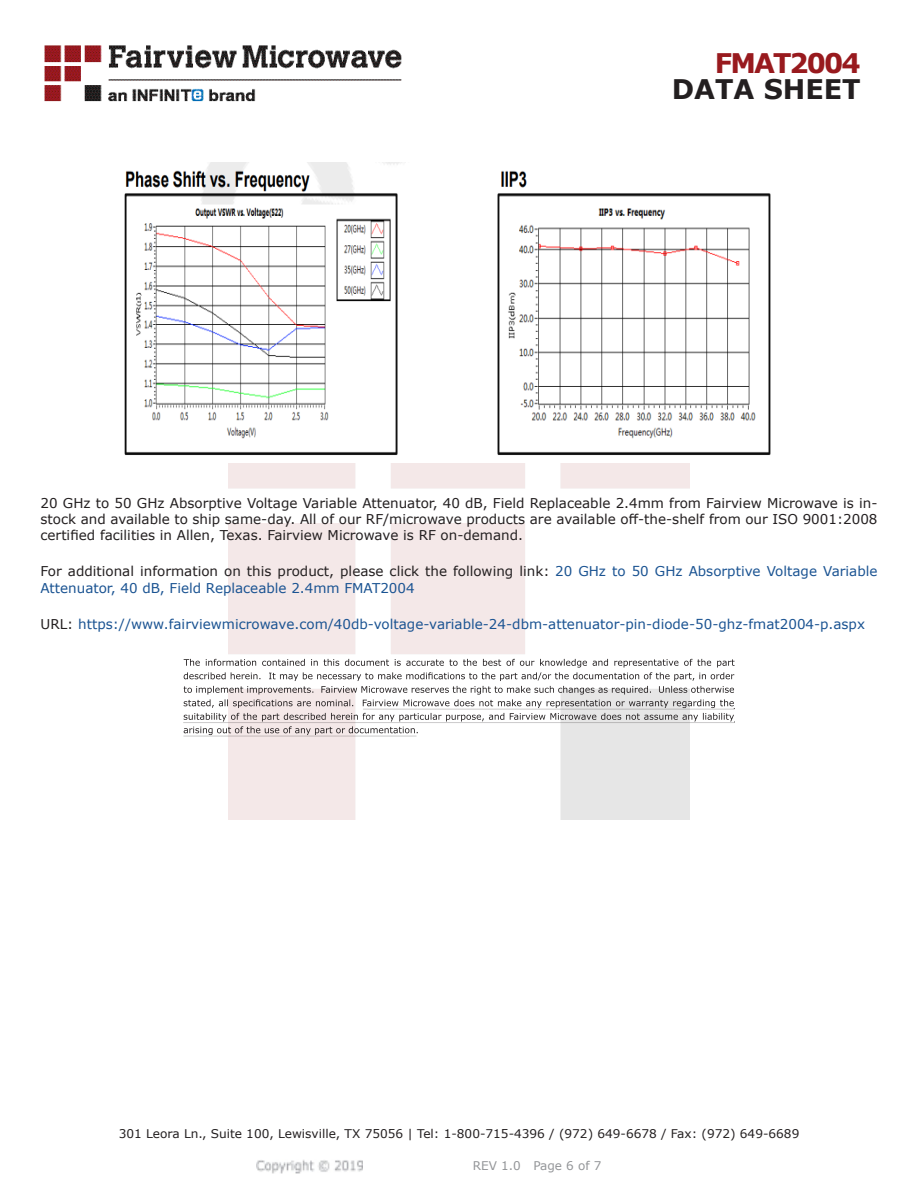
<style>
.page{position:relative;width:918px;height:1188px;background:#fff}
.page>*{position:absolute;margin:0;border:0;box-sizing:border-box;transform-origin:0 0}
.t1{font:700 27px "Verdana";color:#231f20}
.FM{font:700 27px "Verdana";letter-spacing:-.07em;color:#981a1e}
.Web_Description_Para{font:13.5px/16.2px "Verdana";color:#231f20;text-align:justify}
.Web_Description_Para-2{font:13.5px/16.2px "Verdana";color:#1a5392}
.URL_para{font:13.5px "Verdana";color:#1a5392}
.t2{font:12px "Verdana";color:#231f20}
.REV_Info{font:12px "Verdana";color:#939598}
.s1{color:#231f20}
</style>
<div class="page">
<img style="left:256px;top:1160px;width:107px;height:14px">
<img style="left:44px;top:45px;width:358px;height:57px">
<img style="left:124px;top:162px;width:647px;height:294px">
<svg style="left:184px;top:659px;width:551px;height:76px"></svg>
<hr style="left:363px;top:709px;width:372px;height:1px;background:#231f20">
<hr style="left:183px;top:722px;width:551px;height:1px;background:#231f20">
<hr style="left:183px;top:736px;width:234px;height:1px;background:#231f20">
<p class="FM" style="left:715px;top:44px;width:148px">FMAT2004</p>
<p class="t1" style="left:672px;top:70px;width:191px">DATA SHEET</p>
<p class="Web_Description_Para" style="left:40px;top:494px;width:839px">20 GHz to 50 GHz Absorptive Voltage Variable Attenuator, 40 dB, Field Replaceable 2.4mm from Fairview Microwave is in&shy;stock and available to ship same-day. All of our RF/microwave products are available off-the-shelf from our ISO 9001:2008 certified facilities in Allen, Texas. Fairview Microwave is RF on-demand.</p>
<p class="Web_Description_Para-2" style="left:40px;top:563px;width:839px"><span class="s1">For additional information on this product, please click the following link:</span> 20 GHz to 50 GHz Absorptive Voltage Variable<br>Attenuator, 40 dB, Field Replaceable 2.4mm FMAT2004</p>
<p class="URL_para" style="left:40px;top:615px;width:826px"><span class="s1">URL:</span> https://www.fairviewmicrowave.com/40db-voltage-variable-24-dbm-attenuator-pin-diode-50-ghz-fmat2004-p.aspx</p>
<p class="t2" style="left:119px;top:1125px;width:682px">301 Leora Ln., Suite 100, Lewisville, TX 75056 | Tel: 1-800-715-4396 / (972) 649-6678 / Fax: (972) 649-6689</p>
<p class="REV_Info" style="left:473px;top:1157px;width:130px">REV 1.0 Page 6 of 7</p>
</div>
